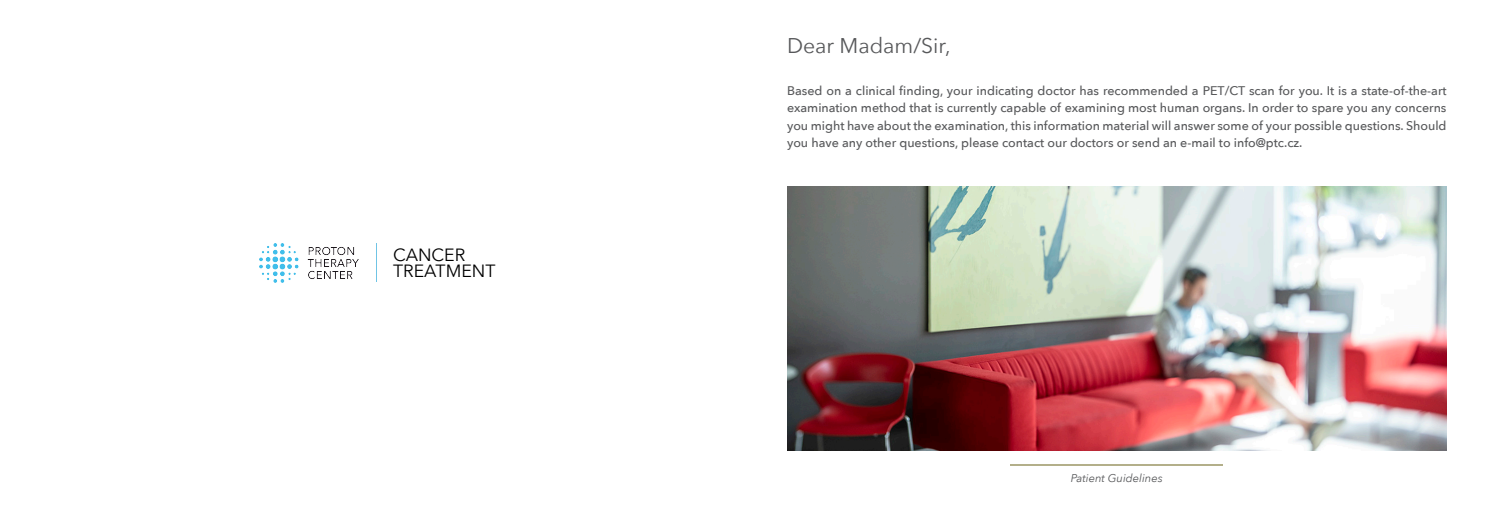
<style>
.page{position:relative;width:1489px;height:525px;background:#fff}
.page>*{position:absolute;margin:0;border:0;box-sizing:border-box;transform-origin:0 0}
.t1{font:21.25px "Avenir Next";color:#57585a}
.t2{font:17.62px/16.5px "Avenir Next";color:#000}
.t3{font:500 12.5px/17.5px "Avenir Next";color:#57585a;text-align:justify}
.t4{font:italic 11.25px "Avenir Next";color:#57585a}
</style>
<div class="page">
<hr style="left:376px;top:243px;width:1px;height:38px;background:#70c4e5">
<img style="left:260px;top:243px;width:98px;height:39px">
<hr style="left:1010px;top:464px;width:212px;height:2px;background:#b3af8a">
<img style="left:787px;top:186px;width:659px;height:264px">
<h2 class="t2" style="left:393px;top:246px;width:104px">CANCER<br>TREATMENT</h2>
<h1 class="t1" style="left:787px;top:32px;width:165px">Dear Madam/Sir,</h1>
<p class="t3" style="left:787px;top:82px;width:661px">Based on a clinical finding, your indicating doctor has recommended a PET/CT scan for you. It is a state-of-the-art examination method that is currently capable of examining most human organs. In order to spare you any concerns you might have about the examination, this information material will answer some of your possible questions. Should you have any other questions, please contact our doctors or send an e-mail to info@ptc.cz.</p>
<p class="t4" style="left:1070px;top:471px;width:93px">Patient Guidelines</p>
</div>
